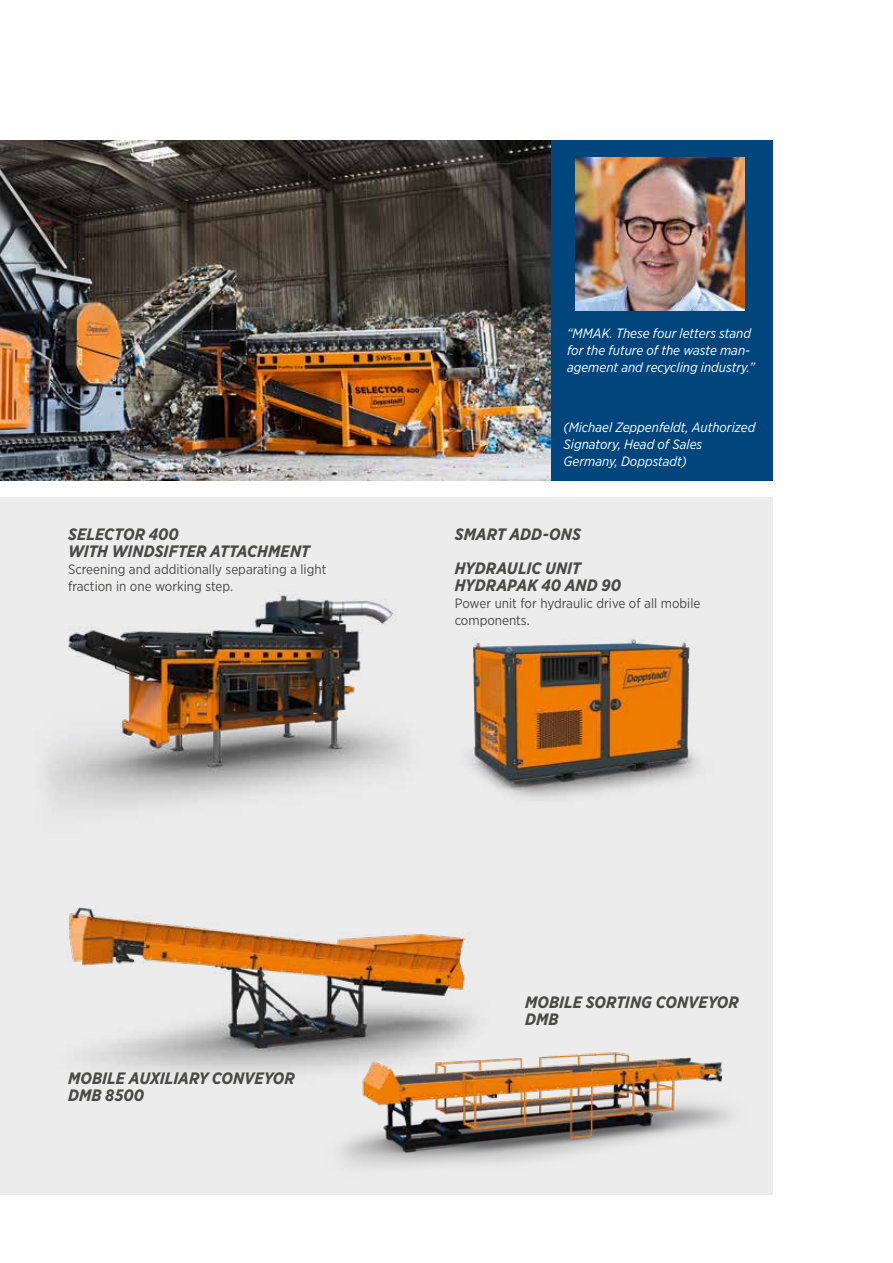
<style>
.page{position:relative;width:893px;height:1263px;background:#fff}
.page>*{position:absolute;margin:0;border:0;box-sizing:border-box;transform-origin:0 0}
.t1{font:italic 700 16.5px/17px "Gotham Narrow";letter-spacing:.005em;color:#494948}
.t2{font:italic 13.5px/17px "Gotham Narrow";color:#fff}
.t3{font:13.5px/17px "Gotham Narrow";color:#494948}
</style>
<div class="page">
<div style="left:550px;top:140px;width:222px;height:340px;background:#00467c"></div>
<div style="left:0;top:497px;width:772px;height:698px;background:#ececed"></div>
<img style="left:47px;top:594px;width:356px;height:215px">
<img style="left:0;top:140px;width:550px;height:340px">
<img style="left:576px;top:157px;width:169px;height:153px">
<img style="left:69px;top:905px;width:397px;height:169px">
<img style="left:403px;top:638px;width:294px;height:161px">
<img style="left:315px;top:991px;width:417px;height:176px">
<p class="t1" style="left:68px;top:526px;width:243px">SELECTOR 400<br>WITH WINDSIFTER ATTACHMENT</p>
<p class="t3" style="left:68px;top:561px;width:260px">Screening and additionally separating a light fraction in one working step.</p>
<p class="t2" style="left:567px;top:325px;width:190px">“MMAK. These four letters stand for the future of the waste man&shy;agement and recycling industry.”</p>
<p class="t2" style="left:564px;top:418px;width:193px">(Michael Zeppenfeldt, Authorized<br>Signatory, Head of Sales<br>Germany, Doppstadt)</p>
<p class="t1" style="left:455px;top:526px;width:128px">SMART ADD-ONS</p>
<p class="t1" style="left:455px;top:560px;width:168px">HYDRAULIC UNIT<br>HYDRAPAK 40 AND 90</p>
<p class="t3" style="left:455px;top:595px;width:247px">Power unit for hydraulic drive of all mobile components.</p>
<p class="t1" style="left:68px;top:1070px;width:228px">MOBILE AUXILIARY CONVEYOR<br>DMB 8500</p>
<p class="t1" style="left:525px;top:993px;width:215px">MOBILE SORTING CONVEYOR<br>DMB</p>
</div>
